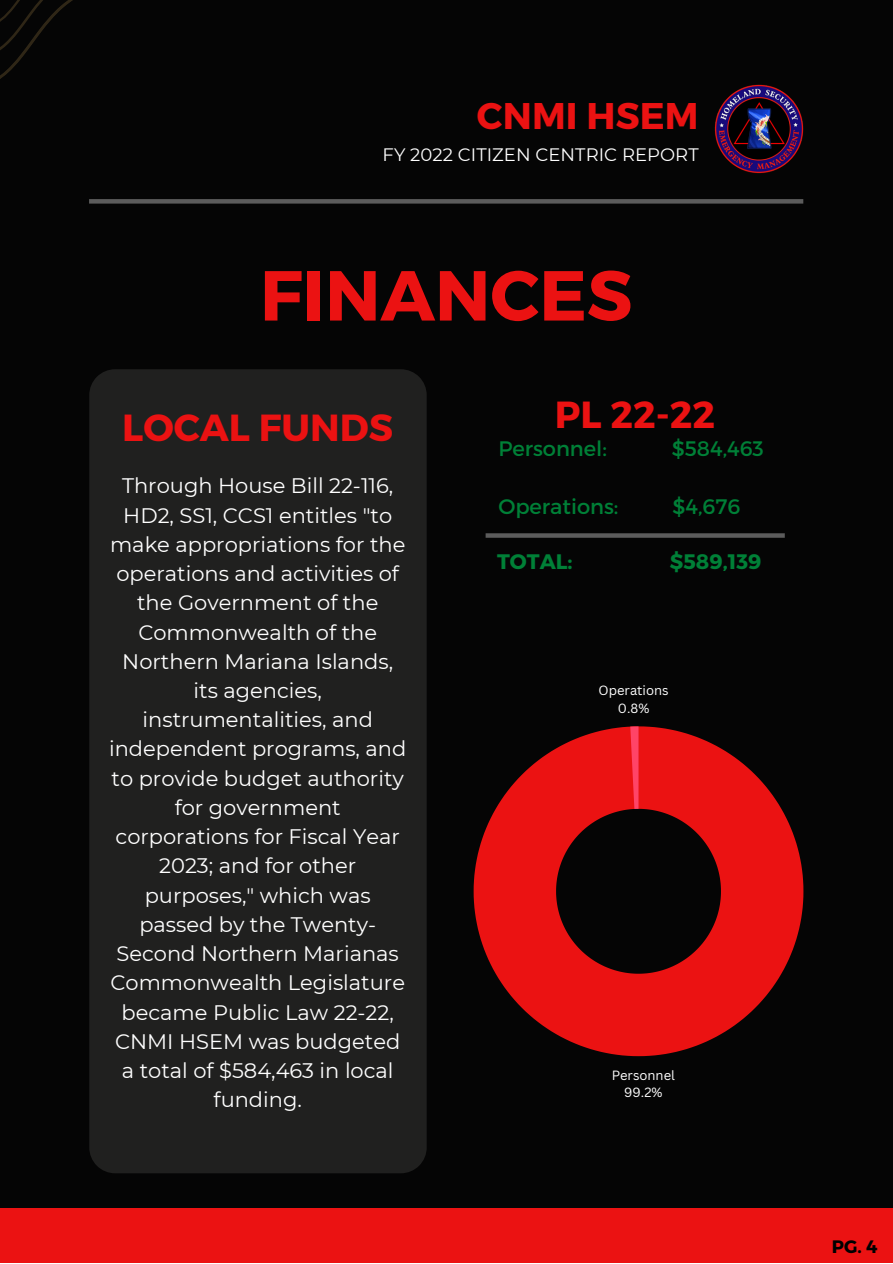
<style>
.page{position:relative;width:893px;height:1264px;background:#fff}
.page>*{position:absolute;margin:0;border:0;box-sizing:border-box;transform-origin:0 0}
.t1{font:700 70.65px "Montserrat";color:#eb1212}
.t2{font:700 37.65px "Montserrat";color:#eb1212}
.t3{font:700 37.05px "Montserrat";letter-spacing:.005em;color:#eb1212}
.t4{font:21px/29.2px "Montserrat";color:#fff;text-align:center}
.t5{font:21px "Montserrat";color:#008037}
.t6{font:700 21px "Montserrat";color:#008037}
.t7{font:18px "Montserrat";letter-spacing:.005em;color:#fff}
.t8{font:700 18px "Montserrat";color:#000}
.t9{font:13.05px/17.7px "Canva Sans";color:#fff;text-align:center}
</style>
<div class="page">
<div style="left:0;top:0;width:892px;height:1262px;background:#050505"></div>
<hr style="left:89px;top:199px;width:714px;height:4px;background:#5c5c5c">
<div style="left:89px;top:369px;width:337px;height:804px;background:#20201f"></div>
<div style="left:0;top:1208px;width:892px;height:54px;background:#eb1212"></div>
<svg style="left:0;top:0;width:73px;height:79px"></svg>
<img style="left:714px;top:84px;width:89px;height:89px">
<div style="left:485px;top:533px;width:299px;height:5px;background:#5c5c5c"></div>
<svg style="left:473px;top:726px;width:330px;height:330px;fill:#eb1212"></svg>
<svg style="left:630px;top:726px;width:9px;height:83px"></svg>
<h3 class="t3" style="left:477px;top:91px;width:223px">CNMI HSEM</h3>
<p class="t7" style="left:382px;top:144px;width:317px">FY 2022 CITIZEN CENTRIC REPORT</p>
<h1 class="t1" style="left:260px;top:249px;width:374px">FINANCES</h1>
<h2 class="t2" style="left:122px;top:403px;width:272px">LOCAL FUNDS</h2>
<p class="t4" style="left:109px;top:471px;width:299px">Through House Bill 22-116,<br>HD2, SS1, CCS1 entitles "to make appropriations for the operations and activities of the Government of the<br>Commonwealth of the<br>Northern Mariana Islands, its agencies, instrumentalities, and independent programs, and to provide budget authority for government corporations for Fiscal Year<br>2023; and for other purposes," which was passed by the Twenty-<br>Second Northern Marianas<br>Commonwealth Legislature became Public Law 22-22,<br>CNMI HSEM was budgeted a total of $584,463 in local funding.</p>
<h2 class="t2" style="left:555px;top:390px;width:162px">PL 22-22</h2>
<p class="t5" style="left:498px;top:434px;width:110px">Personnel:</p>
<p class="t5" style="left:671px;top:434px;width:94px">$584,463</p>
<p class="t5" style="left:498px;top:493px;width:121px">Operations:</p>
<p class="t5" style="left:672px;top:493px;width:69px">$4,676</p>
<p class="t6" style="left:497px;top:547px;width:77px">TOTAL:</p>
<p class="t6" style="left:670px;top:547px;width:93px">$589,139</p>
<p class="t9" style="left:598px;top:681px;width:72px">Operations<br>0.8%</p>
<p class="t9" style="left:611px;top:1065px;width:65px">Personnel<br>99.2%</p>
<p class="t8" style="left:831px;top:1235px;width:47px">PG. 4</p>
</div>
